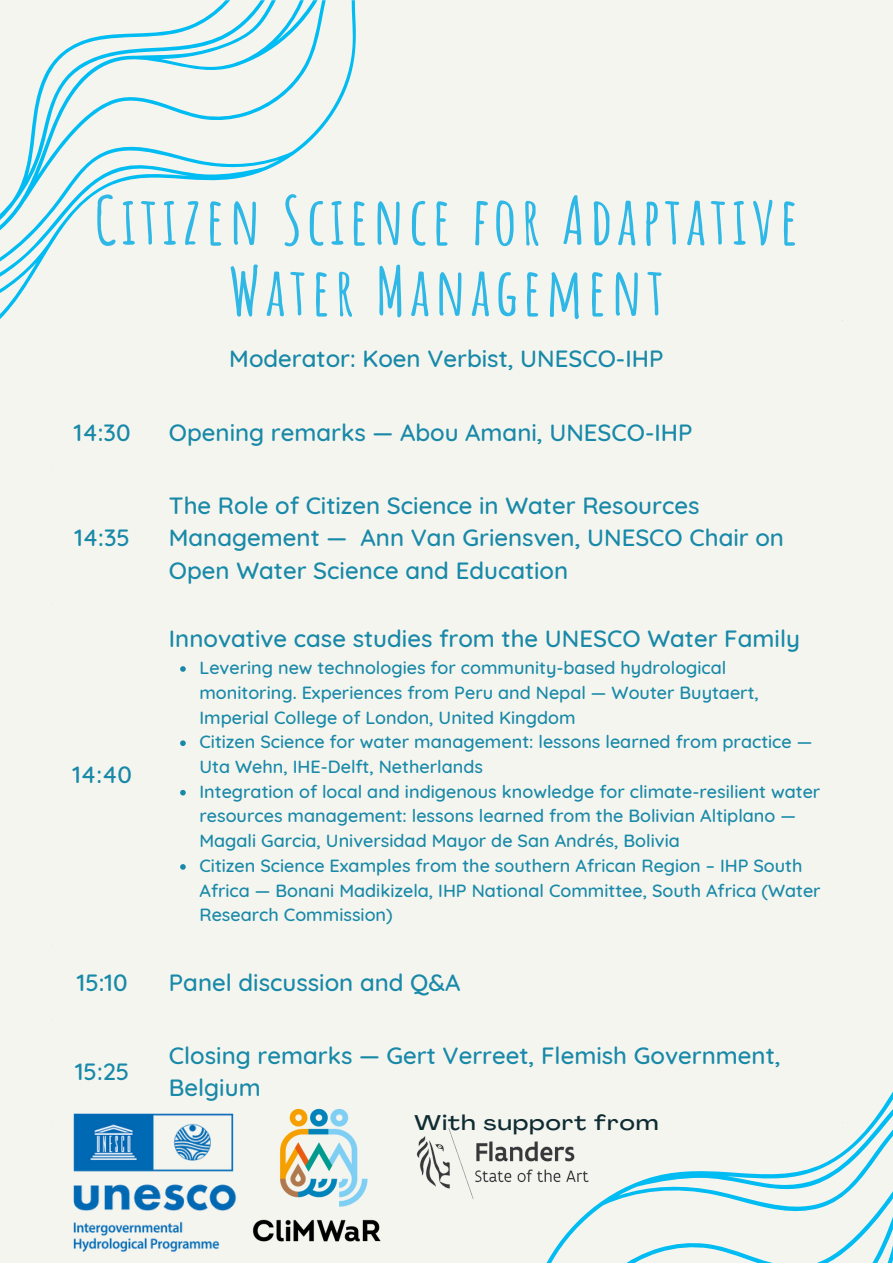
<style>
.page{position:relative;width:893px;height:1264px;background:#fff}
.page>*{position:absolute;margin:0;border:0;box-sizing:border-box;transform-origin:0 0}
.t1{font:700 66px/70.8px "Amatic SC";letter-spacing:.07em;color:#2fb8e6;text-align:center}
.t2{font:500 24px/32.5px "Quicksand";color:#1889a8}
.t3{font:500 expanded 21px "Agrandir";letter-spacing:.06em;color:#0f2c33}
.t4{font:500 18px/24.8px "Quicksand";color:#1889a8}
</style>
<div class="page">
<div style="left:0;top:0;width:892px;height:1262px;background:#f5f5ef"></div>
<svg style="left:0;top:0;width:356px;height:319px"></svg>
<svg style="left:0;top:0;width:265px;height:220px"></svg>
<svg style="left:180px;top:666px;width:6px;height:5px"></svg>
<svg style="left:180px;top:740px;width:6px;height:6px"></svg>
<svg style="left:180px;top:789px;width:6px;height:6px"></svg>
<svg style="left:180px;top:864px;width:6px;height:5px"></svg>
<svg style="left:547px;top:1093px;width:345px;height:169px"></svg>
<svg style="left:635px;top:1123px;width:257px;height:139px"></svg>
<img style="left:73px;top:1113px;width:137px;height:140px">
<img style="left:210px;top:1108px;width:171px;height:141px">
<img style="left:416px;top:1112px;width:187px;height:101px">
<h1 class="t1" style="left:94px;top:184px;width:705px">Citizen Science for Adaptative<br>Water Management</h1>
<h2 class="t2" style="left:229px;top:341px;width:435px">Moderator: Koen Verbist, UNESCO-IHP</h2>
<h2 class="t2" style="left:74px;top:416px;width:58px">14:30</h2>
<h2 class="t2" style="left:169px;top:416px;width:525px">Opening remarks — Abou Amani, UNESCO-IHP</h2>
<h2 class="t2" style="left:74px;top:521px;width:57px">14:35</h2>
<h2 class="t2" style="left:72px;top:758px;width:61px">14:40</h2>
<h2 class="t2" style="left:169px;top:488px;width:616px">The Role of Citizen Science in Water Resources<br>Management — Ann Van Griensven, UNESCO Chair on<br>Open Water Science and Education</h2>
<h2 class="t2" style="left:169px;top:621px;width:632px">Innovative case studies from the UNESCO Water Family</h2>
<p class="t4" style="left:199px;top:655px;width:622px">Levering new technologies for community-based hydrological monitoring. Experiences from Peru and Nepal — Wouter Buytaert, Imperial College of London, United Kingdom<br>Citizen Science for water management: lessons learned from practice — Uta Wehn, IHE-Delft, Netherlands<br>Integration of local and indigenous knowledge for climate-resilient water resources management: lessons learned from the Bolivian Altiplano — Magali Garcia, Universidad Mayor de San Andrés, Bolivia<br>Citizen Science Examples from the southern African Region – IHP South Africa — Bonani Madikizela, IHP National Committee, South Africa (Water Research Commission)</p>
<h2 class="t2" style="left:77px;top:966px;width:52px">15:10</h2>
<h2 class="t2" style="left:169px;top:966px;width:293px">Panel discussion and Q&amp;A</h2>
<h2 class="t2" style="left:75px;top:1054px;width:56px">15:25</h2>
<h2 class="t2" style="left:169px;top:1038px;width:613px">Closing remarks — Gert Verreet, Flemish Government,<br>Belgium</h2>
<p class="t3" style="left:414px;top:1114px;width:245px">With support from</p>
</div>
